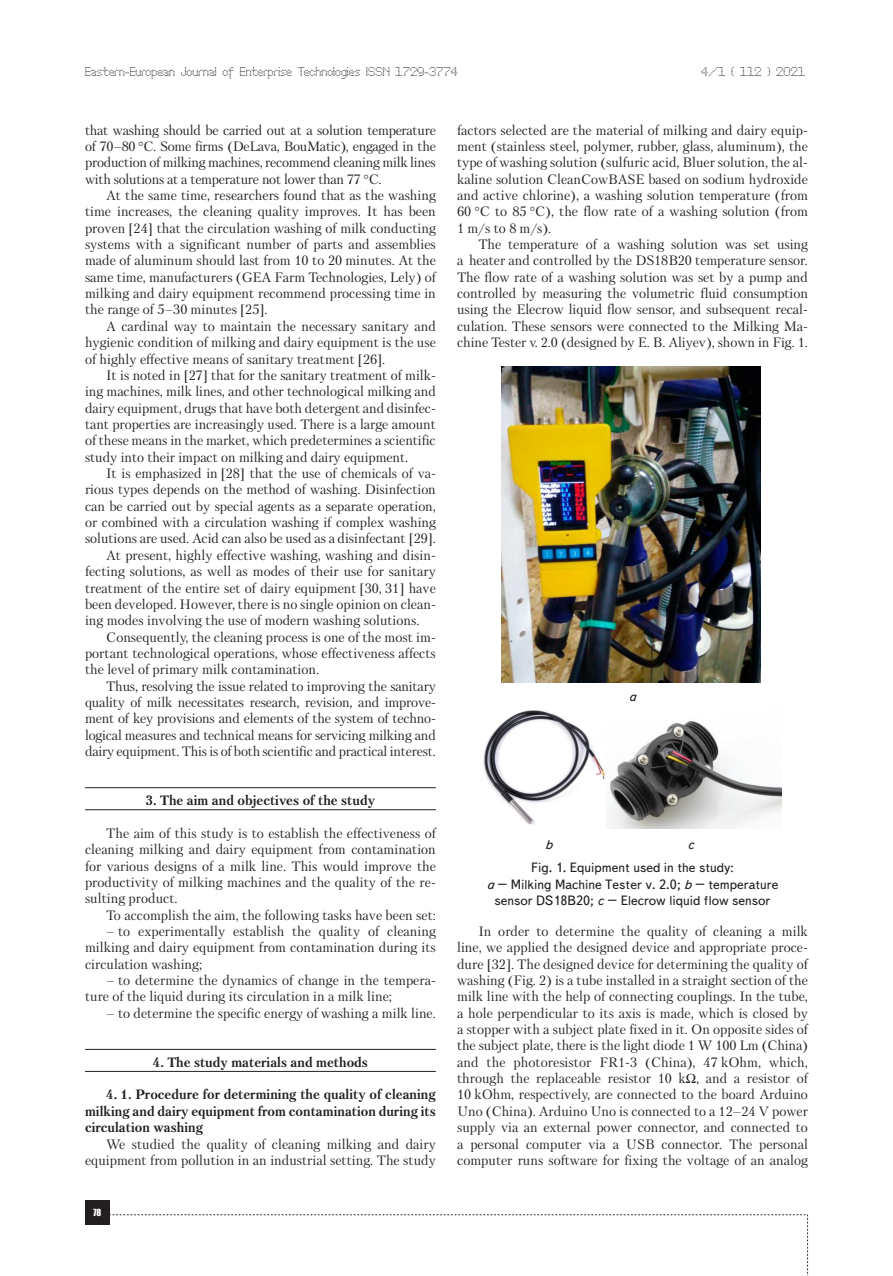
<style>
.page{position:relative;width:893px;height:1276px;background:#fff}
.page>*{position:absolute;margin:0;border:0;box-sizing:border-box;transform-origin:0 0}
.Text__англ__отступ{font:13.5px/16.4px "Petersburg C";color:#231f20;text-align:justify}
.Text__англ__отступ-2{font:700 13.5px/16.4px "Petersburg C";color:#231f20;text-align:justify}
.t1{font:13.5px/23.7px "Text Book C";color:#231f20}
.Раздел_статьи{font:700 13.5px "Petersburg C";color:#231f20}
.t2{font:italic 13.5px "Text Book C";color:#231f20}
.t3{font:12px "Perfo C";letter-spacing:.015em;color:#231f20}
.t4{font:9px "Impact";color:#fff}
.s1{font-style:italic}
</style>
<div class="page">
<div style="left:85px;top:1200px;width:24px;height:24px;background:#231f20"></div>
<svg style="left:109px;top:1214px;width:699px;height:62px"></svg>
<hr style="left:85px;top:787px;width:351px;height:1px;background:#231f20">
<hr style="left:85px;top:809px;width:351px;height:1px;background:#231f20">
<hr style="left:85px;top:1049px;width:351px;height:1px;background:#231f20">
<hr style="left:85px;top:1071px;width:351px;height:1px;background:#231f20">
<img style="left:502px;top:366px;width:258px;height:316px">
<img style="left:483px;top:710px;width:122px;height:115px">
<img style="left:610px;top:721px;width:171px;height:107px">
<p class="t3" style="left:85px;top:65px;width:374px">Eastern-European Journal of Enterprise Technologies ISSN 1729-3774</p>
<p class="t3" style="left:701px;top:65px;width:105px">4/1 ( 112 ) 2021</p>
<p class="Text__англ__отступ" style="left:85px;top:122px;width:352px">that washing should be carried out at a solution temperature of 70–80 C. Some firms (DeLava, BouMatic), engaged in the production of milking machines, recommend cleaning milk lines with solutions at a temperature not lower than 77 C.</p>
<p class="Text__англ__отступ" style="left:85px;top:187px;width:352px;text-indent:21px">At the same time, researchers found that as the washing time increases, the cleaning quality improves. It has been proven [24] that the circulation washing of milk conducting systems with a significant number of parts and assemblies made of aluminum should last from 10 to 20 minutes. At the same time, manufacturers (GEA Farm Technologies, Lely) of milking and dairy equipment recommend processing time in the range of 5–30 minutes [25].</p>
<p class="Text__англ__отступ" style="left:85px;top:318px;width:352px;text-indent:21px">A cardinal way to maintain the necessary sanitary and hygienic condition of milking and dairy equipment is the use of highly effective means of sanitary treatment [26].</p>
<p class="Text__англ__отступ" style="left:85px;top:367px;width:352px;text-indent:21px">It is noted in [27] that for the sanitary treatment of milk&shy;ing machines, milk lines, and other technological milking and dairy equipment, drugs that have both detergent and disinfec&shy;tant properties are increasingly used. There is a large amount of these means in the market, which predetermines a scientific study into their impact on milking and dairy equipment.</p>
<p class="Text__англ__отступ" style="left:85px;top:465px;width:352px;text-indent:21px">It is emphasized in [28] that the use of chemicals of va&shy;rious types depends on the method of washing. Disinfection can be carried out by special agents as a separate operation, or combined with a circulation washing if complex washing solutions are used. Acid can also be used as a disinfectant [29].</p>
<p class="Text__англ__отступ" style="left:85px;top:547px;width:352px;text-indent:21px">At present, highly effective washing, washing and disin&shy;fecting solutions, as well as modes of their use for sanitary treatment of the entire set of dairy equipment [30, 31] have been developed. However, there is no single opinion on clean&shy;ing modes involving the use of modern washing solutions.</p>
<p class="Text__англ__отступ" style="left:85px;top:628px;width:352px;text-indent:21px">Consequently, the cleaning process is one of the most im&shy;portant technological operations, whose effectiveness affects the level of primary milk contamination.</p>
<p class="Text__англ__отступ" style="left:85px;top:677px;width:352px;text-indent:21px">Thus, resolving the issue related to improving the sanitary quality of milk necessitates research, revision, and improve&shy;ment of key provisions and elements of the system of techno&shy;logical measures and technical means for servicing milking and dairy equipment. This is of both scientific and practical interest.</p>
<p class="Раздел_статьи" style="left:146px;top:792px;width:231px">3. The aim and objectives of the study</p>
<p class="Text__англ__отступ" style="left:85px;top:825px;width:352px;text-indent:21px">The aim of this study is to establish the effectiveness of cleaning milking and dairy equipment from contamination for various designs of a milk line. This would improve the productivity of milking machines and the quality of the re&shy;sulting product.</p>
<p class="Text__англ__отступ" style="left:106px;top:906px;width:331px">To accomplish the aim, the following tasks have been set:</p>
<p class="Text__англ__отступ" style="left:85px;top:923px;width:352px;text-indent:21px">– to experimentally establish the quality of cleaning milking and dairy equipment from contamination during its circulation washing;</p>
<p class="Text__англ__отступ" style="left:85px;top:972px;width:352px;text-indent:21px">– to determine the dynamics of change in the tempera&shy;ture of the liquid during its circulation in a milk line;</p>
<p class="Text__англ__отступ" style="left:106px;top:1004px;width:331px">– to determine the specific energy of washing a milk line.</p>
<p class="Раздел_статьи" style="left:153px;top:1053px;width:217px">4. The study materials and methods</p>
<p class="Text__англ__отступ-2" style="left:85px;top:1086px;width:352px;text-indent:21px">4. 1. Procedure for determining the quality of cleaning milking and dairy equipment from contamination during its circulation washing</p>
<p class="Text__англ__отступ" style="left:85px;top:1135px;width:352px;text-align:right">We studied the quality of cleaning milking and dairy equipment from pollution in an industrial setting. The study</p>
<p class="t4" style="left:93px;top:1205px;width:10px">78</p>
<p class="Text__англ__отступ" style="left:457px;top:122px;width:352px">factors selected are the material of milking and dairy equip&shy;ment (stainless steel, polymer, rubber, glass, aluminum), the type of washing solution (sulfuric acid, Bluer solution, the al&shy;kaline solution CleanCowBASE based on sodium hydroxide and active chlorine), a washing solution temperature (from 60 C to 85 C), the flow rate of a washing solution (from 1 m/s to 8 m/s).</p>
<p class="Text__англ__отступ" style="left:457px;top:236px;width:352px;text-indent:21px">The temperature of a washing solution was set using a heater and controlled by the DS18B20 temperature sensor.<br>The flow rate of a washing solution was set by a pump and controlled by measuring the volumetric fluid consumption using the Elecrow liquid flow sensor, and subsequent recal&shy;culation. These sensors were connected to the Milking Ma&shy;chine Tester v. 2.0 (designed by E. B. Aliyev), shown in Fig. 1.</p>
<p class="t2" style="left:629px;top:688px;width:9px">a</p>
<p class="t2" style="left:545px;top:836px;width:9px">b</p>
<p class="t1" style="left:531px;top:832px;width:204px;text-indent:156px"><span class="s1">c<br></span>Fig. 1. Equipment used in the study:</p>
<p class="t1" style="left:487px;top:876px;width:293px;line-height:16.2px;text-align:center"><span class="s1">a</span> – Milking Machine Tester v. 2.0; <span class="s1">b</span> – temperature sensor DS18B20; <span class="s1">c</span> – Elecrow liquid flow sensor</p>
<p class="Text__англ__отступ" style="left:457px;top:923px;width:352px;text-indent:21px">In order to determine the quality of cleaning a milk line, we applied the designed device and appropriate proce&shy;dure [32]. The designed device for determining the quality of washing (Fig. 2) is a tube installed in a straight section of the milk line with the help of connecting couplings. In the tube, a hole perpendicular to its axis is made, which is closed by a stopper with a subject plate fixed in it. On opposite sides of the subject plate, there is the light diode 1 W 100 Lm (China) and the photoresistor FR1-3 (China), 47 kOhm, which, through the replaceable resistor 10 k , and a resistor of 10 kOhm, respectively, are connected to the board Arduino Uno (China). Arduino Uno is connected to a 12–24 V power supply via an external power connector, and connected to a personal computer via a USB connector. The personal computer runs software for fixing the voltage of an analog</p>
</div>
